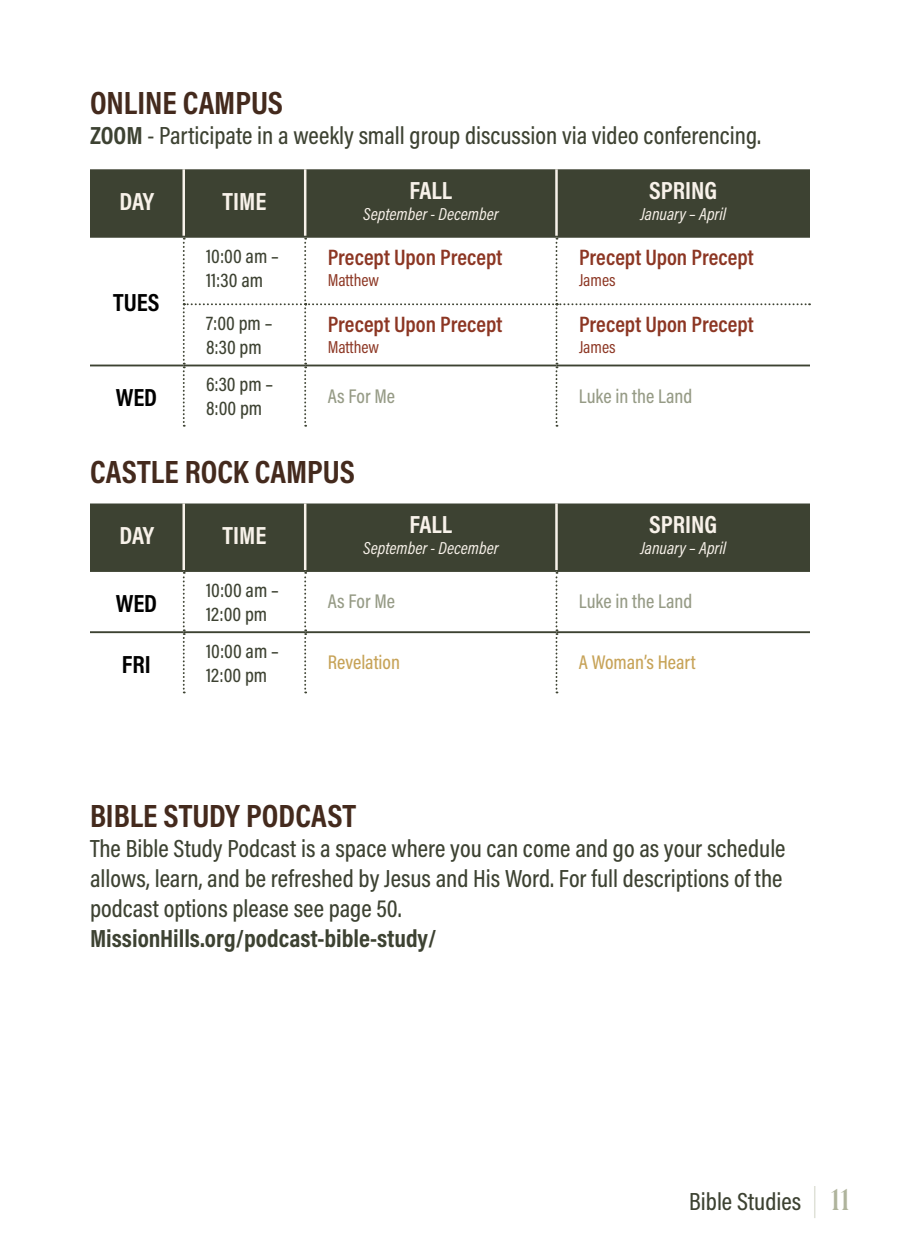
<style>
.page{position:relative;width:900px;height:1260px;background:#fff}
.page>*{position:absolute;margin:0;border:0;box-sizing:border-box;transform-origin:0 0}
.t1{font:700 32.5px "Acumin Pro Cond";color:#442a1d}
.t2{font:500 25px/30px "Acumin Pro Cond";color:#3d4232}
.t3{font:700 25px "Acumin Pro Cond";color:#3d4232}
.t4{font:700 25px "Acumin Pro Cond";color:#f8f2ea}
.t5{font:700 25px "Acumin Pro Cond";letter-spacing:-.005em;color:#000}
.t6{font:600 22.5px "Acumin Pro Cond";color:#8c3623}
.t7{font:500 20px/24px "Acumin Pro Cond";color:#3d4232}
.t8{font:500 20px "Acumin Pro Cond";color:#969b86}
.t9{font:500 20px "Acumin Pro Cond";color:#c7a358}
.t10{font:italic 17.5px "Acumin Pro Cond";color:#f8f2ea}
.t11{font:17.5px "Acumin Pro Cond";color:#8c3623}
.s1{font-weight:700}
.s2{font-family:"The Seasons";font-weight:700;font-size:30px;color:#afb49c}
</style>
<div class="page">
<div style="left:90px;top:169px;width:720px;height:68px;background:#3d4232"></div>
<hr style="left:182px;top:169px;width:3px;height:67px;background:#f8f2ea">
<hr style="left:304px;top:169px;width:2px;height:67px;background:#f8f2ea">
<hr style="left:555px;top:169px;width:3px;height:67px;background:#f8f2ea">
<svg style="left:183px;top:238px;width:627px;height:189px"></svg>
<hr style="left:90px;top:236px;width:94px;height:2px;background:#3d4232">
<hr style="left:184px;top:236px;width:121px;height:2px;background:#3d4232">
<hr style="left:305px;top:236px;width:251px;height:2px;background:#3d4232">
<hr style="left:557px;top:236px;width:253px;height:2px;background:#3d4232">
<hr style="left:184px;top:365px;width:121px;height:1px;background:#3d4232">
<hr style="left:305px;top:365px;width:251px;height:1px;background:#3d4232">
<hr style="left:557px;top:365px;width:253px;height:1px;background:#3d4232">
<hr style="left:90px;top:365px;width:94px;height:1px;background:#3d4232">
<div style="left:90px;top:503px;width:720px;height:68px;background:#3d4232"></div>
<hr style="left:182px;top:503px;width:3px;height:67px;background:#f8f2ea">
<hr style="left:304px;top:503px;width:2px;height:67px;background:#f8f2ea">
<hr style="left:555px;top:503px;width:3px;height:67px;background:#f8f2ea">
<svg style="left:183px;top:572px;width:2px;height:121px"></svg>
<svg style="left:304px;top:572px;width:2px;height:121px"></svg>
<svg style="left:556px;top:572px;width:2px;height:121px"></svg>
<hr style="left:90px;top:570px;width:94px;height:2px;background:#3d4232">
<hr style="left:184px;top:570px;width:121px;height:2px;background:#3d4232">
<hr style="left:305px;top:570px;width:251px;height:2px;background:#3d4232">
<hr style="left:557px;top:570px;width:253px;height:2px;background:#3d4232">
<hr style="left:90px;top:631px;width:94px;height:2px;background:#3d4232">
<hr style="left:184px;top:631px;width:121px;height:2px;background:#3d4232">
<hr style="left:305px;top:631px;width:251px;height:2px;background:#3d4232">
<hr style="left:557px;top:631px;width:253px;height:2px;background:#3d4232">
<h1 class="t1" style="left:90px;top:81px;width:195px">ONLINE CAMPUS</h1>
<p class="t2" style="left:90px;top:120px;width:673px"><span class="s1">ZOOM</span> - Participate in a weekly small group discussion via video conferencing.</p>
<p class="t4" style="left:120px;top:185px;width:36px">DAY</p>
<p class="t4" style="left:223px;top:185px;width:45px">TIME</p>
<p class="t4" style="left:410px;top:174px;width:44px">FALL</p>
<p class="t10" style="left:363px;top:203px;width:137px">September - December</p>
<p class="t5" style="left:113px;top:286px;width:48px">TUES</p>
<p class="t7" style="left:206px;top:243px;width:74px">10:00 am –<br>11:30 am</p>
<p class="t6" style="left:328px;top:242px;width:176px">Precept Upon Precept</p>
<p class="t11" style="left:328px;top:268px;width:53px">Matthew</p>
<p class="t7" style="left:206px;top:311px;width:68px">7:00 pm –<br>8:30 pm</p>
<p class="t6" style="left:328px;top:310px;width:176px">Precept Upon Precept</p>
<p class="t11" style="left:328px;top:336px;width:53px">Matthew</p>
<p class="t4" style="left:649px;top:174px;width:69px">SPRING</p>
<p class="t10" style="left:640px;top:203px;width:87px">January – April</p>
<p class="t6" style="left:579px;top:242px;width:176px">Precept Upon Precept</p>
<p class="t11" style="left:579px;top:268px;width:38px">James</p>
<p class="t6" style="left:579px;top:310px;width:176px">Precept Upon Precept</p>
<p class="t11" style="left:579px;top:336px;width:38px">James</p>
<p class="t5" style="left:116px;top:381px;width:43px">WED</p>
<p class="t7" style="left:206px;top:372px;width:68px">6:30 pm –<br>8:00 pm</p>
<p class="t8" style="left:328px;top:383px;width:69px">As For Me</p>
<p class="t8" style="left:579px;top:383px;width:115px">Luke in the Land</p>
<h1 class="t1" style="left:90px;top:450px;width:266px">CASTLE ROCK CAMPUS</h1>
<p class="t4" style="left:120px;top:519px;width:36px">DAY</p>
<p class="t4" style="left:223px;top:519px;width:45px">TIME</p>
<p class="t4" style="left:410px;top:508px;width:44px">FALL</p>
<p class="t10" style="left:363px;top:537px;width:137px">September - December</p>
<p class="t4" style="left:649px;top:508px;width:69px">SPRING</p>
<p class="t10" style="left:640px;top:537px;width:87px">January – April</p>
<p class="t5" style="left:116px;top:587px;width:43px">WED</p>
<p class="t7" style="left:206px;top:578px;width:74px">10:00 am –<br>12:00 pm</p>
<p class="t8" style="left:328px;top:588px;width:69px">As For Me</p>
<p class="t8" style="left:579px;top:588px;width:115px">Luke in the Land</p>
<p class="t5" style="left:122px;top:648px;width:30px">FRI</p>
<p class="t7" style="left:206px;top:639px;width:74px">10:00 am –<br>12:00 pm</p>
<p class="t9" style="left:328px;top:650px;width:74px">Revelation</p>
<p class="t9" style="left:579px;top:650px;width:118px">A Woman’s Heart</p>
<h1 class="t1" style="left:90px;top:795px;width:268px">BIBLE STUDY PODCAST</h1>
<p class="t2" style="left:90px;top:833px;width:697px">The Bible Study Podcast is a space where you can come and go as your schedule allows, learn, and be refreshed by Jesus and His Word. For full descriptions of the podcast options please see page 50.</p>
<p class="t3" style="left:90px;top:922px;width:348px">MissionHills.org/podcast-bible-study/</p>
<p class="t2" style="left:689px;top:1186px;width:162px">Bible Studies <span class="s2">| 11</span></p>
</div>
